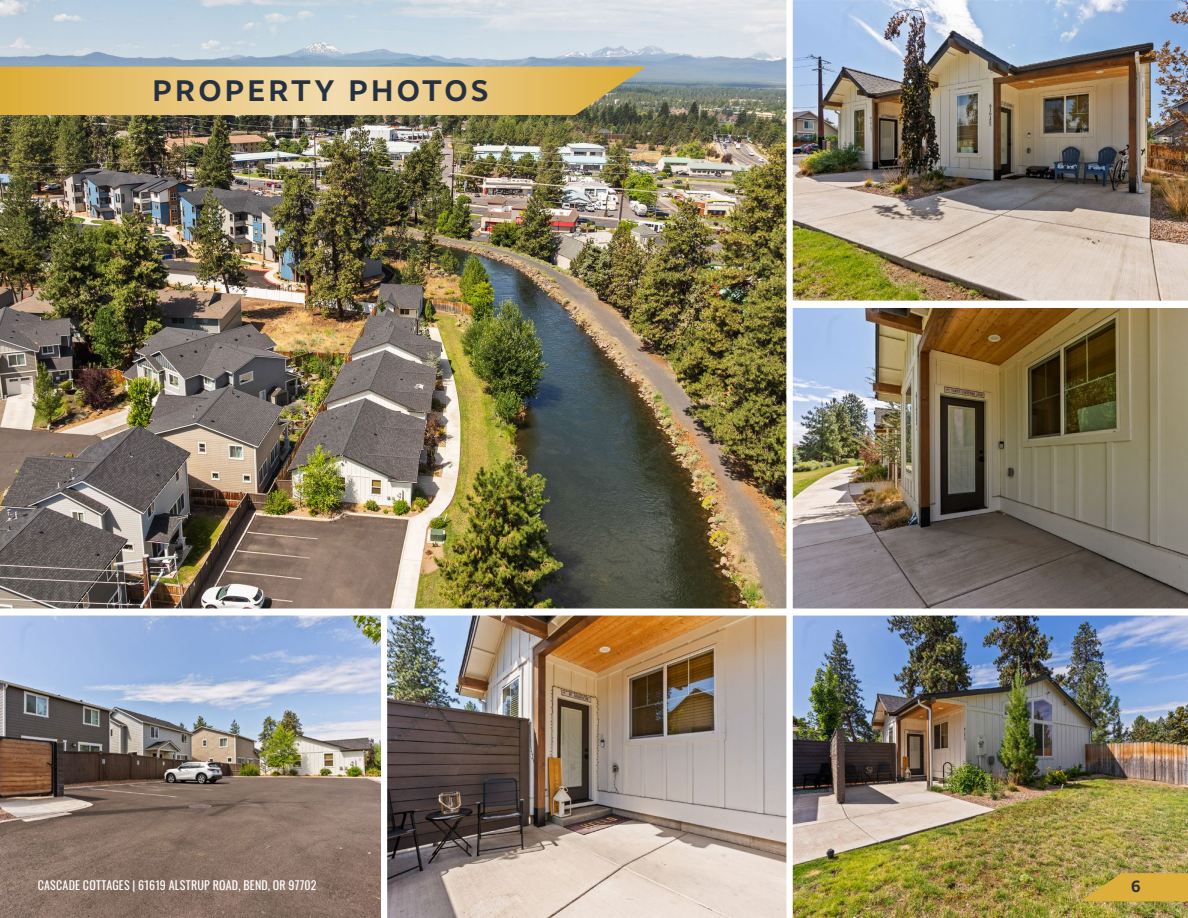
<style>
.page{position:relative;width:1188px;height:918px;background:#fff}
.page>*{position:absolute;margin:0;border:0;box-sizing:border-box;transform-origin:0 0}
.Headline{font:700 30px "Realist";letter-spacing:.13em;color:#253142}
.t1{font:700 16.5px "Realist";color:#253142}
.t2{font:12px "Oswald";letter-spacing:.015em;color:#fff}
</style>
<div class="page">
<img style="left:0;top:615px;width:381px;height:303px">
<img style="left:0;top:0;width:787px;height:609px">
<img style="left:387px;top:615px;width:400px;height:303px">
<img style="left:792px;top:0;width:396px;height:301px">
<img style="left:792px;top:308px;width:396px;height:301px">
<img style="left:792px;top:615px;width:396px;height:303px">
<svg style="left:1080px;top:872px;width:108px;height:29px;background:#cfa83b"></svg>
<svg style="left:0;top:67px;width:646px;height:48px;background:#e1c177"></svg>
<p class="Headline" style="left:153px;top:73px;width:337px">PROPERTY PHOTOS</p>
<p class="t2" style="left:38px;top:874px;width:280px">CASCADE COTTAGES | 61619 ALSTRUP ROAD, BEND, OR 97702</p>
<p class="t1" style="left:1131px;top:877px;width:11px">6</p>
</div>
